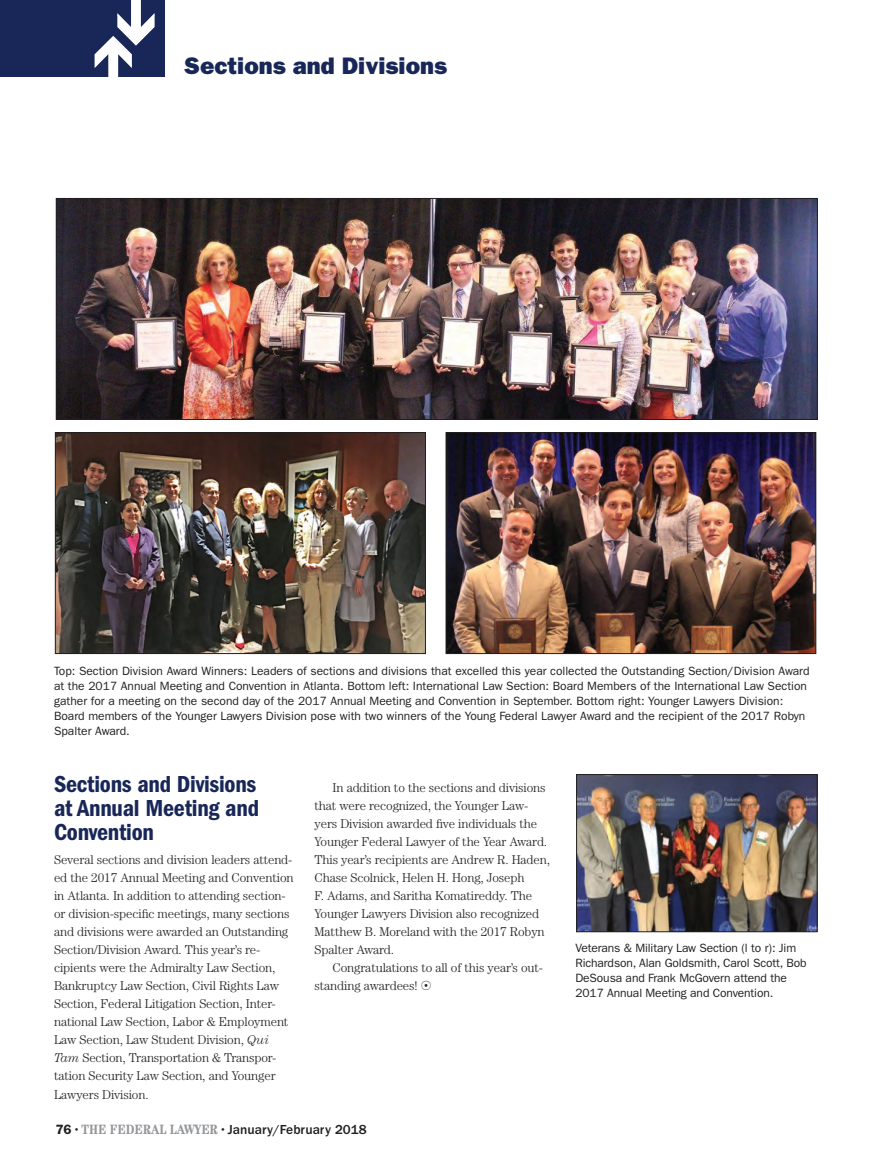
<style>
.page{position:relative;width:885px;height:1175px;background:#fff}
.page>*{position:absolute;margin:0;border:0;box-sizing:border-box;transform-origin:0 0}
.t1{font:600 condensed 24px/24px "Franklin Gothic";letter-spacing:-.01em;color:#182757;text-align:justify}
.t2{font:800 24px "Franklin Gothic";color:#182757}
.t3{font:500 13.5px "ITC Franklin Gothic Std";color:#231f20}
.t4{font:300 12.75px/18px "Century";letter-spacing:-.01em;color:#231f20}
.t5{font:12px/15px "ITC Franklin Gothic Std";color:#231f20}
.s1{font-style:italic}
.s2{font-family:"Franklin Gothic";font-weight:600}
.s3{font-family:"Century";font-weight:300;font-stretch:condensed;font-size:7.5px}
.s4{font-family:"Century";font-weight:700;font-stretch:condensed;color:#939598}
</style>
<div class="page">
<div style="left:0;top:0;width:165px;height:76px;background:#182757"></div>
<svg style="left:93px;top:0;width:62px;height:77px"></svg>
<img style="left:578px;top:776px;width:237px;height:154px">
<div style="left:576px;top:774px;width:241px;height:158px;border:1px solid #231f20"></div>
<img style="left:57px;top:434px;width:366px;height:218px">
<div style="left:55px;top:432px;width:370px;height:222px;border:1px solid #231f20"></div>
<img style="left:58px;top:200px;width:757px;height:218px">
<div style="left:56px;top:198px;width:761px;height:222px;border:1px solid #231f20"></div>
<img style="left:447px;top:434px;width:366px;height:218px">
<div style="left:445px;top:432px;width:370px;height:222px;border:1px solid #231f20"></div>
<h1 class="t2" style="left:184px;top:52px;width:264px">Sections and Divisions</h1>
<p class="t5" style="left:54px;top:663px;width:756px">Top: Section Division Award Winners: Leaders of sections and divisions that excelled this year collected the Outstanding Section/Division Award at the 2017 Annual Meeting and Convention in Atlanta. Bottom left: International Law Section: Board Members of the International Law Section gather for a meeting on the second day of the 2017 Annual Meeting and Convention in September. Bottom right: Younger Lawyers Division:<br>Board members of the Younger Lawyers Division pose with two winners of the Young Federal Lawyer Award and the recipient of the 2017 Robyn Spalter Award.</p>
<h1 class="t1" style="left:54px;top:772px;width:206px">Sections and Divisions at Annual Meeting and Convention</h1>
<p class="t4" style="left:54px;top:850px;width:241px">Several sections and division leaders attend&shy;ed the 2017 Annual Meeting and Convention in Atlanta. In addition to attending section&shy;or division-specific meetings, many sections and divisions were awarded an Outstanding Section/Division Award. This year’s re&shy;cipients were the Admiralty Law Section, Bankruptcy Law Section, Civil Rights Law Section, Federal Litigation Section, Inter&shy;national Law Section, Labor &amp; Employment Law Section, Law Student Division, <span class="s1">Qui Tam</span> Section, Transportation &amp; Transpor&shy;tation Security Law Section, and Younger Lawyers Division.</p>
<p class="t4" style="left:314px;top:779px;width:237px;text-indent:18px">In addition to the sections and divisions that were recognized, the Younger Law&shy;yers Division awarded five individuals the Younger Federal Lawyer of the Year Award.<br>This year’s recipients are Andrew R. Haden, Chase Scolnick, Helen H. Hong, Joseph<br>F. Adams, and Saritha Komatireddy. The Younger Lawyers Division also recognized Matthew B. Moreland with the 2017 Robyn Spalter Award.</p>
<p class="t4" style="left:314px;top:959px;width:230px;text-indent:18px">Congratulations to all of this year’s out&shy;standing awardees!</p>
<p class="t3" style="left:56px;top:1121px;width:312px"><span class="s2">76</span> <span class="s3">•</span> <span class="s4">THE FEDERAL LAWYER</span> <span class="s3">•</span> January/February 2018</p>
<p class="t5" style="left:575px;top:940px;width:232px">Veterans &amp; Military Law Section (l to r): Jim Richardson, Alan Goldsmith, Carol Scott, Bob DeSousa and Frank McGovern attend the 2017 Annual Meeting and Convention.</p>
</div>
